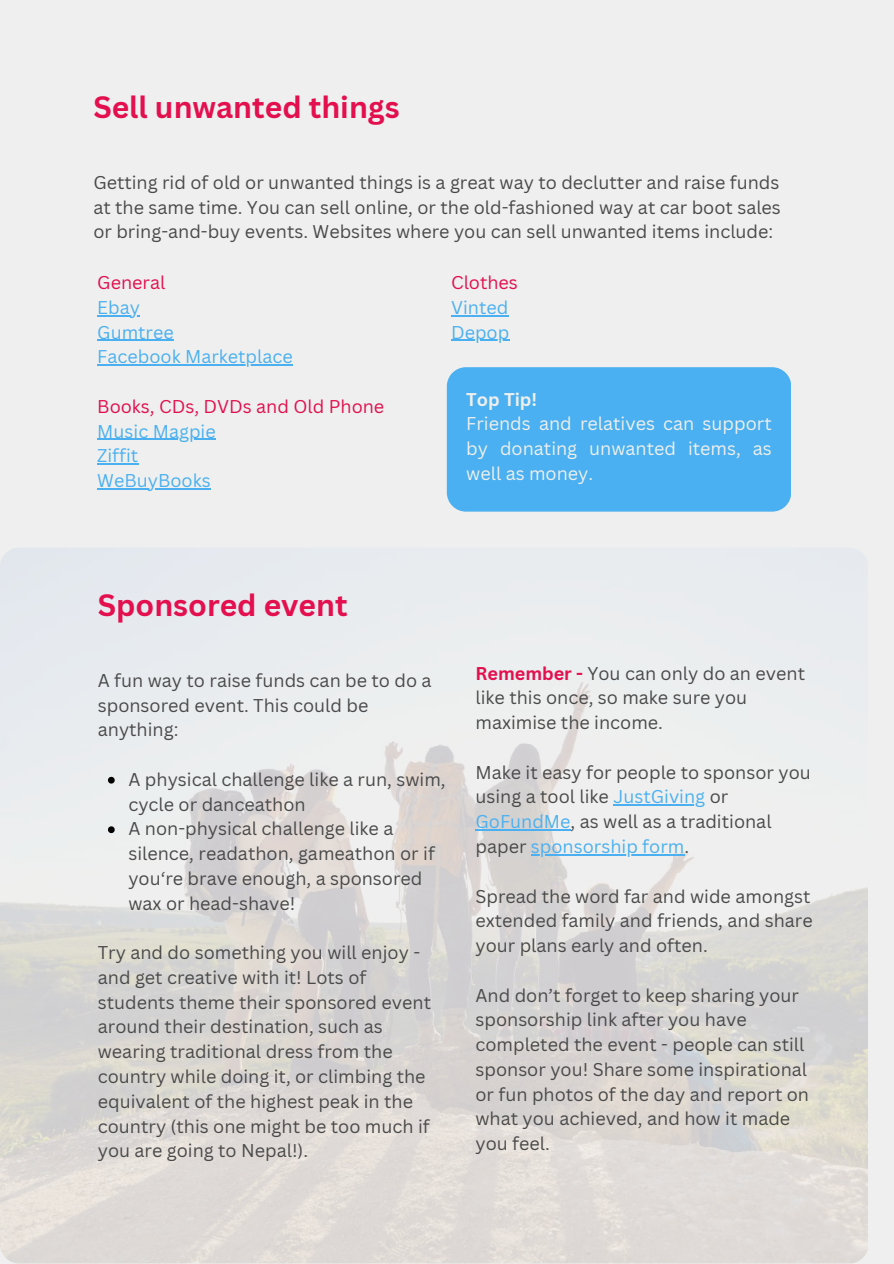
<style>
.page{position:relative;width:894px;height:1264px;background:#fff}
.page>*{position:absolute;margin:0;border:0;box-sizing:border-box;transform-origin:0 0}
.t1{font:700 30px "Canva Sans";color:#e40f4e}
.t2{font:18px/24.8px "Canva Sans";color:#4a4a4a}
.t3{font:18px/24.8px "Canva Sans";color:#4ab0f1}
.t4{font:18px/24.8px "Canva Sans";color:#efefef;text-align:justify}
.t5{font:18px "Canva Sans";color:#e40f4e}
.t6{font:700 18px "Canva Sans";color:#efefef}
.s1{font-weight:700;color:#e40f4e}
.s2{color:#4ab0f1}
</style>
<div class="page">
<div style="left:0;top:0;width:893px;height:1263px;background:#efefef"></div>
<div style="left:446px;top:367px;width:344px;height:144px;background:#4ab0f1;border-radius:19px"></div>
<img style="left:0;top:547px;width:867px;height:716px;border-radius:19px">
<svg style="left:108px;top:776px;width:7px;height:7px"></svg>
<svg style="left:108px;top:826px;width:7px;height:7px"></svg>
<hr style="left:97px;top:315px;width:43px;height:1px;background:#4ab0f1">
<svg style="left:97px;top:340px;width:14px;height:1px"></svg>
<hr style="left:111px;top:340px;width:63px;height:1px;background:#4ab0f1">
<hr style="left:97px;top:364px;width:196px;height:1px;background:#4ab0f1">
<hr style="left:97px;top:439px;width:119px;height:1px;background:#4ab0f1">
<hr style="left:97px;top:463px;width:41px;height:1px;background:#4ab0f1">
<hr style="left:97px;top:488px;width:114px;height:1px;background:#4ab0f1">
<hr style="left:451px;top:315px;width:57px;height:1px;background:#4ab0f1">
<hr style="left:451px;top:340px;width:58px;height:1px;background:#4ab0f1">
<hr style="left:613px;top:804px;width:92px;height:1px;background:#4ab0f1">
<hr style="left:475px;top:829px;width:95px;height:1px;background:#4ab0f1">
<hr style="left:531px;top:854px;width:153px;height:1px;background:#4ab0f1">
<h1 class="t1" style="left:93px;top:86px;width:308px">Sell unwanted things</h1>
<p class="t2" style="left:93px;top:169px;width:689px;text-align:justify">Getting rid of old or unwanted things is a great way to declutter and raise funds at the same time. You can sell online, or the old-fashioned way at car boot sales or bring-and-buy events. Websites where you can sell unwanted items include:</p>
<p class="t5" style="left:97px;top:270px;width:69px">General</p>
<p class="t3" style="left:97px;top:294px;width:197px">Ebay<br>Gumtree<br>Facebook Marketplace</p>
<p class="t5" style="left:97px;top:393px;width:288px">Books, CDs, DVDs and Old Phone</p>
<p class="t3" style="left:97px;top:418px;width:120px">Music Magpie<br>Ziffit<br>WeBuyBooks</p>
<p class="t5" style="left:451px;top:270px;width:68px">Clothes</p>
<p class="t3" style="left:451px;top:294px;width:60px">Vinted<br>Depop</p>
<p class="t6" style="left:466px;top:386px;width:72px">Top Tip!</p>
<p class="t4" style="left:466px;top:411px;width:307px">Friends and relatives can support by donating unwanted items, as well as money.</p>
<h1 class="t1" style="left:98px;top:584px;width:251px">Sponsored event</h1>
<p class="t2" style="left:98px;top:667px;width:335px">A fun way to raise funds can be to do a sponsored event. This could be anything:</p>
<p class="t2" style="left:128px;top:766px;width:318px">A physical challenge like a run, swim, cycle or danceathon<br>A non-physical challenge like a silence, readathon, gameathon or if you‘re brave enough, a sponsored wax or head-shave!</p>
<p class="t2" style="left:98px;top:939px;width:335px">Try and do something you will enjoy - and get creative with it! Lots of students theme their sponsored event around their destination, such as wearing traditional dress from the country while doing it, or climbing the equivalent of the highest peak in the country (this one might be too much if you are going to Nepal!).</p>
<p class="t2" style="left:475px;top:660px;width:331px"><span class="s1">Remember -</span> You can only do an event like this once, so make sure you maximise the income.</p>
<p class="t2" style="left:475px;top:759px;width:337px">Make it easy for people to sponsor you using a tool like <span class="s2">JustGiving</span> or<br><span class="s2">GoFundMe</span>, as well as a traditional paper <span class="s2">sponsorship form</span>.</p>
<p class="t2" style="left:475px;top:883px;width:338px">Spread the word far and wide amongst extended family and friends, and share your plans early and often.</p>
<p class="t2" style="left:475px;top:982px;width:335px">And don’t forget to keep sharing your sponsorship link after you have completed the event - people can still sponsor you! Share some inspirational or fun photos of the day and report on what you achieved, and how it made you feel.</p>
</div>
